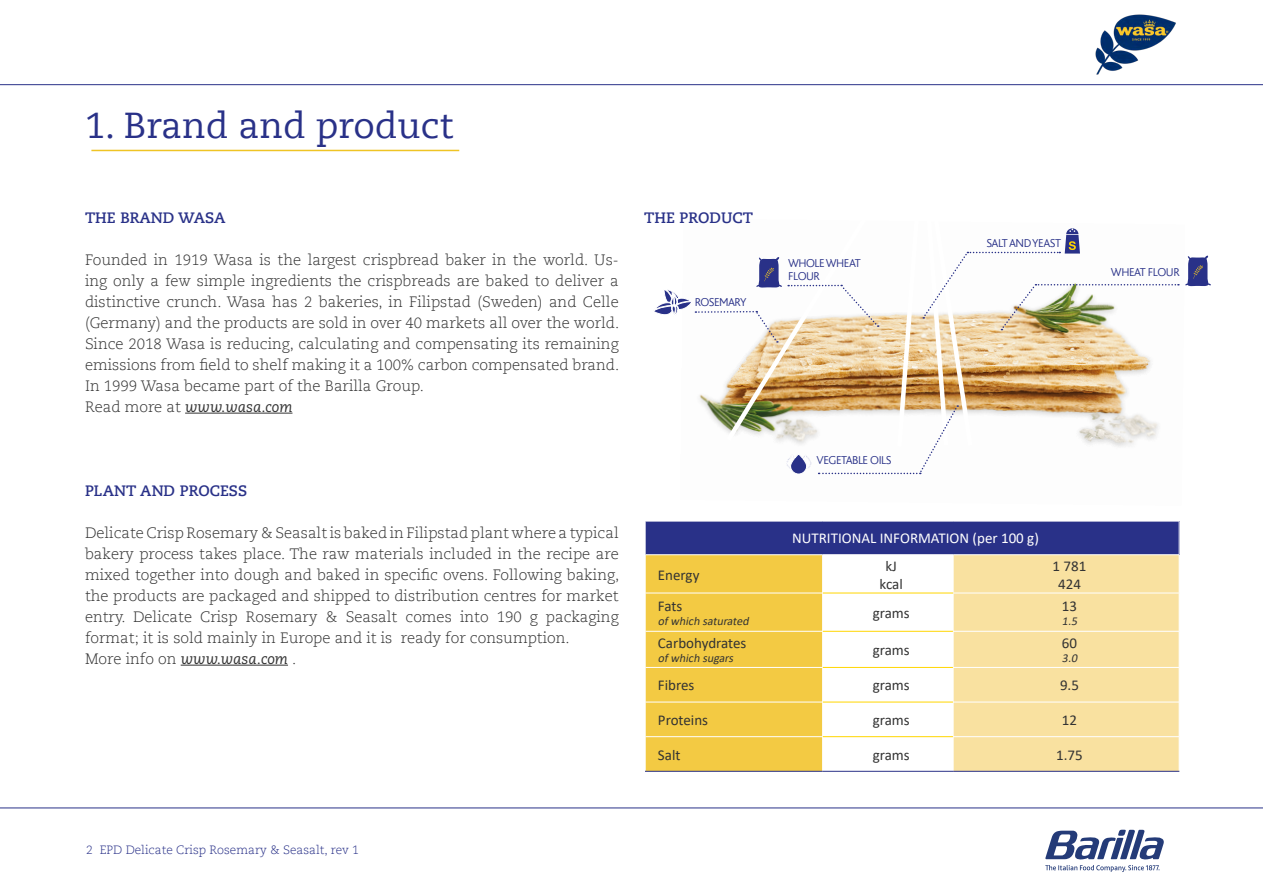
<style>
.page{position:relative;width:1263px;height:893px;background:#fff}
.page>*{position:absolute;margin:0;border:0;box-sizing:border-box;transform-origin:0 0}
.t1{font:36px "Caecilia LT Std";color:#293188}
.t2{font:300 15px/21px "Caecilia LT Std";color:#333}
.t3{font:15px/18px "Calibri";color:#333;text-align:center}
.t4{font:700 15px "Caecilia LT Std";color:#293188}
.t5{font:15px "Calibri";color:#fff}
.t6{font:300 12px/13.4px "Bliss";letter-spacing:-.04em;color:#293188}
.t7{font:300 12px "Caecilia LT Std";color:#293188}
.t8{font:italic 12px "Calibri";color:#333}
.s1{font-weight:400;font-style:italic}
</style>
<div class="page">
<hr style="left:0;top:807px;width:1263px;height:1px;background:#293188">
<hr style="left:0;top:84px;width:1263px;height:1px;background:#293188">
<img style="left:1095px;top:14px;width:81px;height:61px">
<svg style="left:1045px;top:830px;width:119px;height:42px"></svg>
<hr style="left:185px;top:413px;width:107px;height:1px;background:#333">
<hr style="left:181px;top:665px;width:107px;height:1px;background:#333">
<hr style="left:91px;top:150px;width:368px;height:1px;background:#efc425">
<svg style="left:1185px;top:255px;width:26px;height:32px"></svg>
<div style="left:645px;top:521px;width:534px;height:34px;background:#293188"></div>
<svg style="left:646px;top:555px;width:307px;height:216px"></svg>
<div style="left:954px;top:555px;width:225px;height:216px;background:#f9e1a0"></div>
<hr style="left:645px;top:521px;width:178px;height:1px;background:#fff">
<hr style="left:645px;top:521px;width:1px;height:34px;background:#fff">
<hr style="left:823px;top:521px;width:130px;height:1px;background:#fff">
<hr style="left:953px;top:521px;width:226px;height:1px;background:#fff">
<hr style="left:822px;top:555px;width:1px;height:38px;background:#fff">
<hr style="left:822px;top:593px;width:1px;height:38px;background:#fff">
<hr style="left:822px;top:631px;width:1px;height:36px;background:#fff">
<hr style="left:822px;top:667px;width:1px;height:35px;background:#fff">
<hr style="left:822px;top:702px;width:1px;height:35px;background:#fff">
<hr style="left:822px;top:737px;width:1px;height:34px;background:#fff">
<hr style="left:645px;top:554px;width:178px;height:1px;background:#fff">
<hr style="left:823px;top:554px;width:130px;height:1px;background:#fff">
<hr style="left:953px;top:554px;width:226px;height:1px;background:#fff">
<hr style="left:645px;top:593px;width:177px;height:1px;background:#fff">
<hr style="left:645px;top:631px;width:177px;height:1px;background:#fff">
<hr style="left:645px;top:667px;width:177px;height:1px;background:#fff">
<hr style="left:645px;top:702px;width:177px;height:1px;background:#fff">
<hr style="left:645px;top:736px;width:177px;height:1px;background:#fff">
<hr style="left:953px;top:593px;width:226px;height:1px;background:#fff">
<hr style="left:953px;top:631px;width:226px;height:1px;background:#fff">
<hr style="left:953px;top:667px;width:226px;height:1px;background:#fff">
<hr style="left:953px;top:702px;width:226px;height:1px;background:#fff">
<hr style="left:953px;top:736px;width:226px;height:1px;background:#fff">
<hr style="left:823px;top:593px;width:130px;height:1px;background:#ffd600">
<hr style="left:823px;top:736px;width:130px;height:1px;background:#ffd600">
<hr style="left:823px;top:631px;width:130px;height:1px;background:#ffd600">
<hr style="left:823px;top:667px;width:130px;height:1px;background:#ffd600">
<hr style="left:823px;top:702px;width:130px;height:1px;background:#ffd600">
<hr style="left:645px;top:771px;width:178px;height:1px;background:#293188">
<hr style="left:823px;top:771px;width:130px;height:1px;background:#293188">
<hr style="left:953px;top:771px;width:226px;height:1px;background:#293188">
<svg style="left:654px;top:228px;width:525px;height:246px"></svg>
<h1 class="t1" style="left:85px;top:105px;width:370px">1. Brand and product</h1>
<p class="t4" style="left:85px;top:209px;width:142px">THE BRAND WASA</p>
<p class="t2" style="left:85px;top:249px;width:536px">Founded in 1919 Wasa is the largest crispbread baker in the world. Us&shy;ing only a few simple ingredients the crispbreads are baked to deliver a distinctive crunch. Wasa has 2 bakeries, in Filipstad (Sweden) and Celle (Germany) and the products are sold in over 40 markets all over the world.<br>Since 2018 Wasa is reducing, calculating and compensating its remaining emissions from field to shelf making it a 100% carbon compensated brand.<br>In 1999 Wasa became part of the Barilla Group.<br>Read more at <span class="s1">www.wasa.com</span></p>
<p class="t4" style="left:85px;top:482px;width:164px">PLANT AND PROCESS</p>
<p class="t2" style="left:85px;top:522px;width:536px">Delicate Crisp Rosemary &amp; Seasalt is baked in Filipstad plant where a typical bakery process takes place. The raw materials included in the recipe are mixed together into dough and baked in specific ovens. Following baking, the products are packaged and shipped to distribution centres for market entry. Delicate Crisp Rosemary &amp; Seasalt comes into 190 g packaging format; it is sold mainly in Europe and it is ready for consumption.<br>More info on <span class="s1">www.wasa.com</span> .</p>
<p class="t4" style="left:644px;top:209px;width:110px">THE PRODUCT</p>
<p class="t6" style="left:695px;top:295px;width:53px">ROSEMARY</p>
<p class="t6" style="left:788px;top:256px;width:74px">WHOLE WHEAT<br>FLOUR</p>
<p class="t6" style="left:986px;top:236px;width:76px">SALT AND YEAST</p>
<p class="t6" style="left:1111px;top:266px;width:70px">WHEAT FLOUR</p>
<p class="t6" style="left:816px;top:454px;width:76px">VEGETABLE OILS</p>
<p class="t5" style="left:792px;top:528px;width:248px">NUTRITIONAL INFORMATION (per 100 g)</p>
<p class="t3" style="left:658px;top:565px;width:43px">Energy</p>
<p class="t3" style="left:880px;top:556px;width:25px">kJ kcal</p>
<p class="t3" style="left:1053px;top:556px;width:35px">1 781<br>424</p>
<p class="t3" style="left:658px;top:597px;width:26px">Fats</p>
<p class="t8" style="left:658px;top:612px;width:95px">ofwhich saturated</p>
<p class="t3" style="left:1062px;top:597px;width:17px">13</p>
<p class="t8" style="left:1062px;top:612px;width:20px">1.5</p>
<p class="t3" style="left:873px;top:603px;width:39px">grams</p>
<p class="t3" style="left:658px;top:634px;width:90px">Carbohydrates</p>
<p class="t8" style="left:658px;top:649px;width:80px">ofwhich sugars</p>
<p class="t3" style="left:873px;top:641px;width:39px">grams</p>
<p class="t3" style="left:1062px;top:634px;width:17px">60</p>
<p class="t8" style="left:1062px;top:649px;width:20px">3.0</p>
<p class="t3" style="left:658px;top:676px;width:38px">Fibres</p>
<p class="t3" style="left:873px;top:676px;width:39px">grams</p>
<p class="t3" style="left:1060px;top:676px;width:20px">9.5</p>
<p class="t3" style="left:658px;top:711px;width:52px">Proteins</p>
<p class="t3" style="left:873px;top:711px;width:39px">grams</p>
<p class="t3" style="left:1062px;top:711px;width:17px">12</p>
<p class="t3" style="left:658px;top:745px;width:24px">Salt</p>
<p class="t3" style="left:873px;top:745px;width:39px">grams</p>
<p class="t3" style="left:1056px;top:745px;width:28px">1.75</p>
<p class="t7" style="left:86px;top:843px;width:274px">2 EPD Delicate Crisp Rosemary &amp; Seasalt, rev 1</p>
</div>
